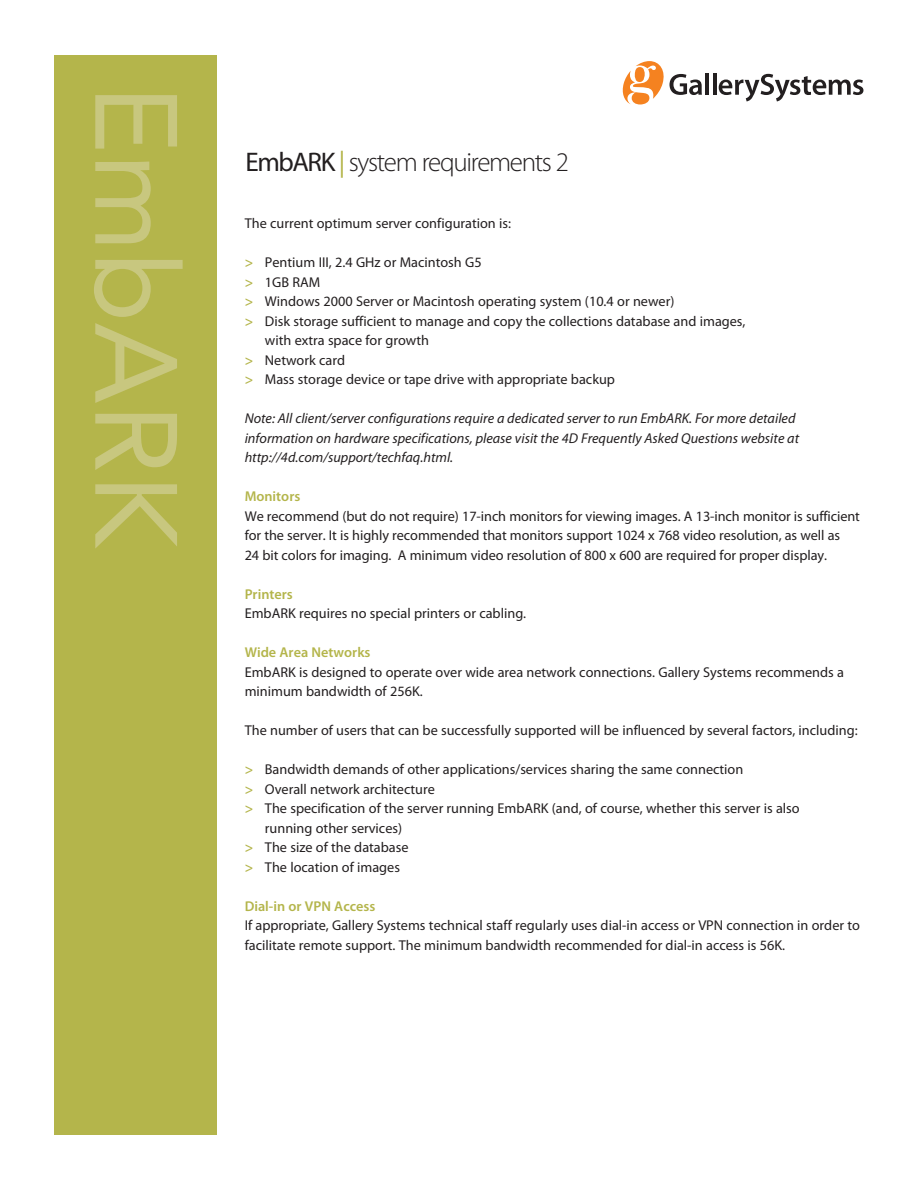
<style>
.page{position:relative;width:918px;height:1188px;background:#fff}
.page>*{position:absolute;margin:0;border:0;box-sizing:border-box;transform-origin:0 0}
.t1{font:115.5px "Avenir";color:#c8c77f}
.t2{font:300 27px "Myriad Pro";letter-spacing:-.05em;color:#231f20}
.t3{font:14.25px/19.5px "Myriad Pro";color:#231f20}
.t4{font:italic 14.25px/19.5px "Myriad Pro";color:#231f20}
.t5{font:600 14.25px "Myriad Pro";color:#b4b54b}
.s1{font-weight:400}
.s2{font-weight:400;color:#b4b54b}
.s3{font-weight:600;color:#b4b54b}
</style>
<div class="page">
<svg style="left:623px;top:61px;width:79px;height:44px"></svg>
<hr style="left:705px;top:73px;width:4px;height:22px;background:#231f20">
<hr style="left:713px;top:73px;width:3px;height:22px;background:#231f20">
<svg style="left:719px;top:74px;width:144px;height:27px"></svg>
<div style="left:55px;top:55px;width:162px;height:1080px;background:#b4b54b"></div>
<h1 class="t1" style="left:183px;top:85px;width:465px;rotate:90deg">EmbARK</h1>
<h2 class="t2" style="left:245px;top:152px;width:325px"><span class="s1">EmbARK</span> <span class="s2">|</span> system requirements 2</h2>
<p class="t3" style="left:245px;top:215px;width:268px">The current optimum server configuration is:</p>
<p class="t3" style="left:245px;top:254px;width:238px"><span class="s3">&gt;</span> Pentium III, 2.4 GHz or Macintosh G5</p>
<p class="t3" style="left:245px;top:273px;width:77px"><span class="s3">&gt;</span> 1GB RAM</p>
<p class="t3" style="left:245px;top:293px;width:431px"><span class="s3">&gt;</span> Windows 2000 Server or Macintosh operating system (10.4 or newer)</p>
<p class="t3" style="left:245px;top:312px;width:502px"><span class="s3">&gt;</span> Disk storage sufficient to manage and copy the collections database and images,</p>
<p class="t3" style="left:265px;top:332px;width:166px">with extra space for growth</p>
<p class="t3" style="left:245px;top:351px;width:102px"><span class="s3">&gt;</span> Network card</p>
<p class="t3" style="left:245px;top:371px;width:372px"><span class="s3">&gt;</span> Mass storage device or tape drive with appropriate backup</p>
<p class="t4" style="left:245px;top:410px;width:556px">Note: All client/server configurations require a dedicated server to run EmbARK. For more detailed information on hardware specifications, please visit the 4D Frequently Asked Questions website at http://4d.com/support/techfaq.html.</p>
<p class="t5" style="left:245px;top:491px;width:57px">Monitors</p>
<p class="t3" style="left:245px;top:507px;width:617px">We recommend (but do not require) 17-inch monitors for viewing images. A 13-inch monitor is sufficient for the server. It is highly recommended that monitors support 1024 x 768 video resolution, as well as<br>24 bit colors for imaging. A minimum video resolution of 800 x 600 are required for proper display.</p>
<p class="t5" style="left:245px;top:589px;width:50px">Printers</p>
<p class="t3" style="left:245px;top:605px;width:283px">EmbARK requires no special printers or cabling.</p>
<p class="t5" style="left:245px;top:647px;width:127px">Wide Area Networks</p>
<p class="t3" style="left:245px;top:663px;width:601px">EmbARK is designed to operate over wide area network connections. Gallery Systems recommends a minimum bandwidth of 256K.</p>
<p class="t3" style="left:245px;top:722px;width:615px">The number of users that can be successfully supported will be influenced by several factors, including:</p>
<p class="t3" style="left:245px;top:761px;width:500px"><span class="s3">&gt;</span> Bandwidth demands of other applications/services sharing the same connection</p>
<p class="t3" style="left:245px;top:780px;width:192px"><span class="s3">&gt;</span> Overall network architecture</p>
<p class="t3" style="left:245px;top:800px;width:557px"><span class="s3">&gt;</span> The specification of the server running EmbARK (and, of course, whether this server is also</p>
<p class="t3" style="left:265px;top:819px;width:139px">running other services)</p>
<p class="t3" style="left:245px;top:839px;width:165px"><span class="s3">&gt;</span> The size of the database</p>
<p class="t3" style="left:245px;top:858px;width:157px"><span class="s3">&gt;</span> The location of images</p>
<p class="t5" style="left:245px;top:901px;width:132px">Dial-in or VPN Access</p>
<p class="t3" style="left:245px;top:917px;width:617px">If appropriate, Gallery Systems technical staff regularly uses dial-in access or VPN connection in order to facilitate remote support. The minimum bandwidth recommended for dial-in access is 56K.</p>
</div>
